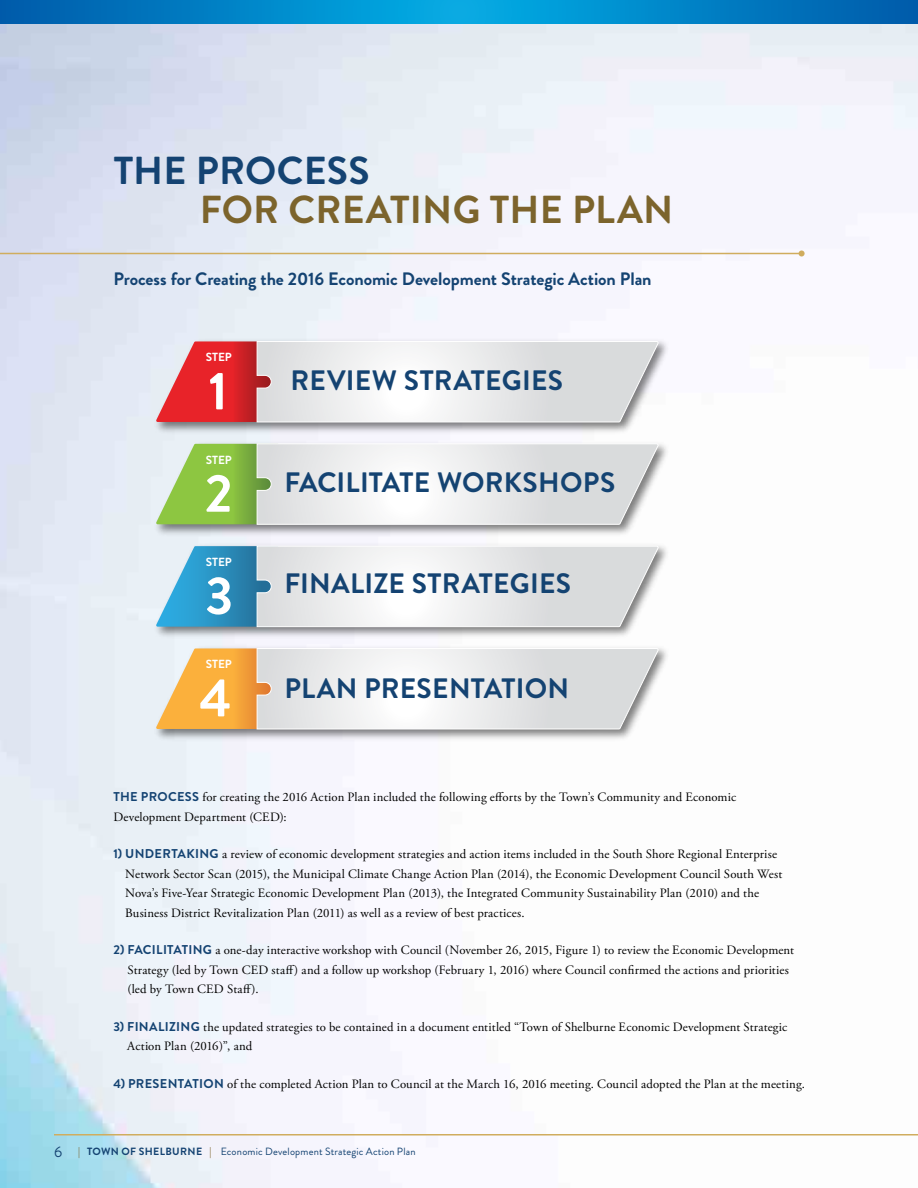
<style>
.page{position:relative;width:918px;height:1188px;background:#fff}
.page>*{position:absolute;margin:0;border:0;box-sizing:border-box;transform-origin:0 0}
.t1{font:700 53.4px "Brandon Grotesque";color:#fff}
.t2{font:700 39px "Brandon Grotesque";letter-spacing:.005em;color:#7c642c}
.t3{font:700 39px "Brandon Grotesque";letter-spacing:.005em;color:#144372}
.t4{font:700 28.05px "Brandon Grotesque";letter-spacing:.005em;color:#144372}
.t5{font:700 18px "Brandon Grotesque";letter-spacing:-.005em;color:#144372}
.t6{font:12.75px/19.5px "Adobe Garamond Pro";letter-spacing:.01em;color:#000}
.t7{font:700 11.7px "Brandon Grotesque";color:#fff}
.t8{font:10.5px "Brandon Grotesque";letter-spacing:.02em;color:#144372}
.s1{font-family:"Brandon Grotesque";font-weight:700;color:#144372}
.s2{font-size:15px}
.s3{font-weight:500;color:#7c642c}
.s4{font-weight:700}
</style>
<div class="page">
<hr style="left:54px;top:1134px;width:864px;height:2px;background:#d0ad5e">
<svg style="left:0;top:0;width:917px;height:24px;background:#0083c6"></svg>
<img style="left:151px;top:336px;width:523px;height:102px">
<svg style="left:156px;top:341px;width:503px;height:82px"></svg>
<img style="left:151px;top:438px;width:518px;height:102px">
<svg style="left:156px;top:443px;width:503px;height:82px"></svg>
<img style="left:151px;top:540px;width:518px;height:103px">
<svg style="left:156px;top:545px;width:503px;height:82px"></svg>
<img style="left:151px;top:643px;width:518px;height:109px">
<svg style="left:156px;top:648px;width:503px;height:82px"></svg>
<hr style="left:0;top:253px;width:802px;height:1px;background:#d0ad5e">
<svg style="left:799px;top:250px;width:6px;height:6px"></svg>
<svg style="left:917px;top:0;width:1px;height:24px"></svg>
<h2 class="t3" style="left:114px;top:143px;width:257px">THE PROCESS</h2>
<h2 class="t2" style="left:200px;top:182px;width:475px">FOR CREATING THE PLAN</h2>
<h3 class="t5" style="left:113px;top:266px;width:540px">Process for Creating the 2016 Economic Development Strategic Action Plan</h3>
<p class="t7" style="left:206px;top:349px;width:28px">STEP</p>
<h1 class="t1" style="left:209px;top:354px;width:21px">1</h1>
<p class="t7" style="left:206px;top:452px;width:28px">STEP</p>
<h1 class="t1" style="left:205px;top:456px;width:29px">2</h1>
<p class="t7" style="left:206px;top:554px;width:28px">STEP</p>
<h1 class="t1" style="left:205px;top:558px;width:29px">3</h1>
<p class="t7" style="left:206px;top:656px;width:28px">STEP</p>
<h1 class="t1" style="left:199px;top:661px;width:33px">4</h1>
<h3 class="t4" style="left:291px;top:361px;width:274px">REVIEW STRATEGIES</h3>
<h3 class="t4" style="left:284px;top:463px;width:332px">FACILITATE WORKSHOPS</h3>
<h3 class="t4" style="left:284px;top:564px;width:288px">FINALIZE STRATEGIES</h3>
<h3 class="t4" style="left:284px;top:669px;width:286px">PLAN PRESENTATION</h3>
<p class="t6" style="left:113px;top:788px;width:624px"><span class="s1">THE PROCESS</span> for creating the 2016 Action Plan included the following efforts by the Town’s Community and Economic<br>Development Department (CED):</p>
<p class="t6" style="left:125px;top:845px;width:659px;text-indent:-12px"><span class="s1">1) UNDERTAKING</span> a review of economic development strategies and action items included in the South Shore Regional Enterprise Network Sector Scan (2015), the Municipal Climate Change Action Plan (2014), the Economic Development Council South West Nova’s Five-Year Strategic Economic Development Plan (2013), the Integrated Community Sustainability Plan (2010) and the Business District Revitalization Plan (2011) as well as a review of best practices.</p>
<p class="t6" style="left:127px;top:941px;width:668px;text-indent:-14px"><span class="s1">2) FACILITATING</span> a one-day interactive workshop with Council (November 26, 2015, Figure 1) to review the Economic Development<br>Strategy (led by Town CED staff) and a follow up workshop (February 1, 2016) where Council confirmed the actions and priorities (led by Town CED Staff).</p>
<p class="t6" style="left:127px;top:1017px;width:662px;text-indent:-14px"><span class="s1">3) FINALIZING</span> the updated strategies to be contained in a document entitled “Town of Shelburne Economic Development Strategic<br>Action Plan (2016)”, and</p>
<p class="t6" style="left:113px;top:1074px;width:693px"><span class="s1">4) PRESENTATION</span> of the completed Action Plan to Council at the March 16, 2016 meeting. Council adopted the Plan at the meeting.</p>
<p class="t8" style="left:54px;top:1144px;width:363px"><span class="s2">6</span> <span class="s3">|</span> <span class="s4">TOWN OF SHELBURNE</span> <span class="s3">|</span> Economic Development Strategic Action Plan</p>
</div>
